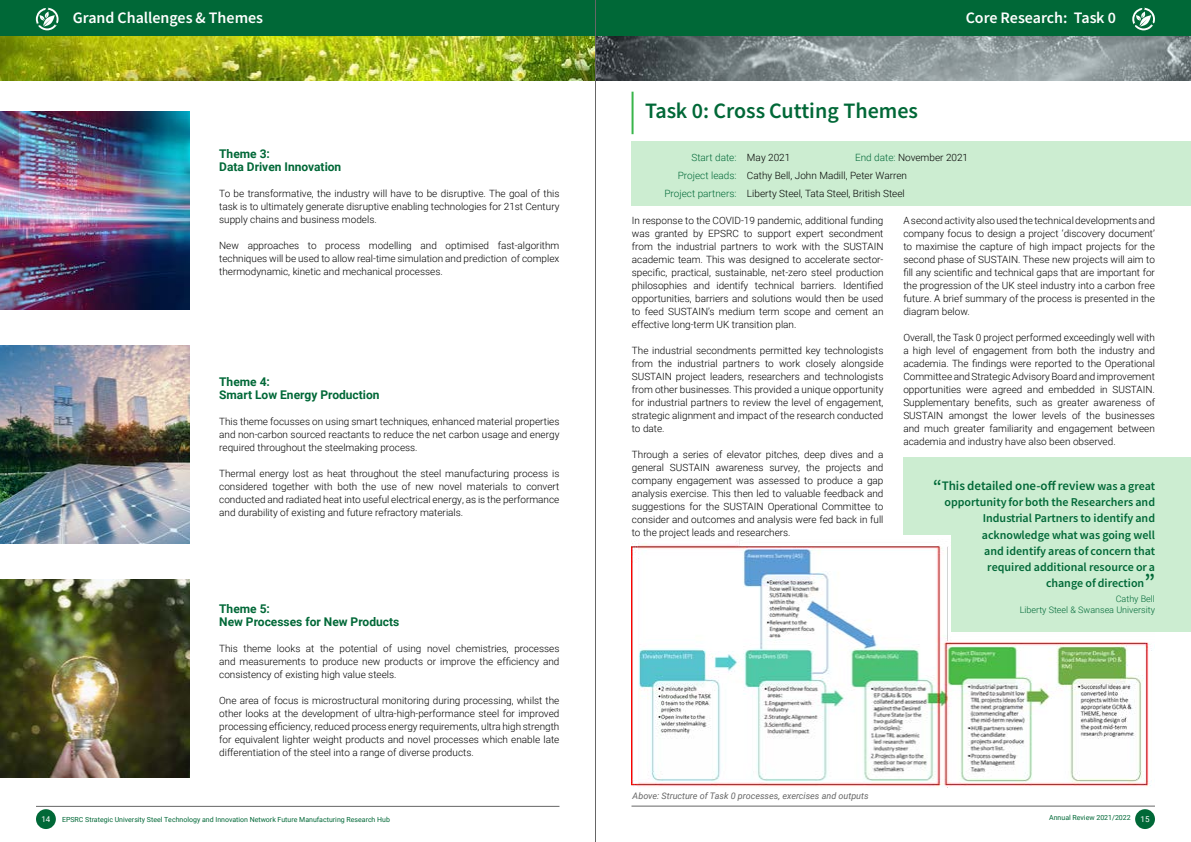
<style>
.page{position:relative;width:1191px;height:842px;background:#fff}
.page>*{position:absolute;margin:0;border:0;box-sizing:border-box;transform-origin:0 0}
.t1{font:22px "Source Sans Variable";color:#006837}
.t2{font:16px "Source Sans Variable";color:#fff}
.t3{font:13px "Source Sans Variable";color:#006837}
.t4{font:12px/16px "Source Sans Variable";color:#006837;text-align:right}
.t5{font:700 12px/13px "Roboto";color:#006837}
.t6{font:300 10px/13px "Roboto";color:#000;text-align:justify}
.t7{font:300 10px/18px "Roboto";color:#006837;text-align:right}
.t8{font:italic 9px "Roboto";color:#666}
.t9{font:300 9px/10.8px "Roboto";color:#006837;text-align:right}
.t10{font:8px "Roboto";color:#fff}
.t11{font:7px "Roboto";color:#006837}
.s1{color:#006837}
.s2{font-size:18px}
.s3{font-size:12px}
.s4{font-size:22px}
.s5{font-size:8px;color:#fff}
</style>
<div class="page">
<div style="left:596px;top:0;width:595px;height:36px;background:#006837"></div>
<div style="left:0;top:0;width:595px;height:36px;background:#006837"></div>
<div style="left:36px;top:809px;width:20px;height:20px;background:#006837;border-radius:50%"></div>
<hr style="left:36px;top:806px;width:523px;height:1px;background:#666">
<hr style="left:631px;top:806px;width:524px;height:1px;background:#666">
<div style="left:1135px;top:809px;width:20px;height:20px;background:#006837;border-radius:50%"></div>
<svg style="left:36px;top:8px;width:23px;height:22px"></svg>
<svg style="left:1132px;top:8px;width:23px;height:22px"></svg>
<img style="left:0;top:36px;width:1191px;height:44px">
<img style="left:0;top:345px;width:190px;height:199px">
<img style="left:0;top:579px;width:190px;height:198px">
<img style="left:0;top:111px;width:190px;height:199px">
<div style="left:631px;top:142px;width:560px;height:64px;background:#ccedd1"></div>
<hr style="left:631px;top:92px;width:2px;height:42px;background:#39b54a">
<img style="left:632px;top:539px;width:520px;height:248px">
<div style="left:951px;top:457px;width:240px;height:175px;background:#ccedd1"></div>
<div style="left:903px;top:457px;width:55px;height:77px;background:#ccedd1"></div>
<hr style="left:595px;top:0;width:1px;height:842px;background:#666">
<h2 class="t2" style="left:73px;top:8px;width:192px">Grand Challenges &amp; Themes</h2>
<p class="t5" style="left:219px;top:147px;width:124px">Theme 3:<br>Data Driven Innovation</p>
<p class="t6" style="left:219px;top:187px;width:342px">To be transformative, the industry will have to be disruptive. The goal of this task is to ultimately generate disruptive enabling technologies for 21st Century supply chains and business models.</p>
<p class="t6" style="left:219px;top:239px;width:342px">New approaches to process modelling and optimised fast-algorithm techniques will be used to allow real-time simulation and prediction of complex thermodynamic, kinetic and mechanical processes.</p>
<p class="t5" style="left:219px;top:374px;width:162px">Theme 4:<br>Smart Low Energy Production</p>
<p class="t6" style="left:219px;top:414px;width:342px">This theme focusses on using smart techniques, enhanced material properties and non-carbon sourced reactants to reduce the net carbon usage and energy required throughout the steelmaking process.</p>
<p class="t6" style="left:219px;top:466px;width:342px">Thermal energy lost as heat throughout the steel manufacturing process is considered together with both the use of new novel materials to convert conducted and radiated heat into useful electrical energy, as is the performance and durability of existing and future refractory materials.</p>
<p class="t5" style="left:219px;top:602px;width:182px">Theme 5:<br>New Processes for New Products</p>
<p class="t6" style="left:219px;top:642px;width:342px">This theme looks at the potential of using novel chemistries, processes and measurements to produce new products or improve the efficiency and consistency of existing high value steels.</p>
<p class="t6" style="left:219px;top:694px;width:342px">One area of focus is microstructural monitoring during processing, whilst the other looks at the development of ultra-high-performance steel for improved processing efficiency, reduced process energy requirements, ultra high strength for equivalent lighter weight products and novel processes which enable late differentiation of the steel into a range of diverse products.</p>
<h1 class="t1" style="left:645px;top:98px;width:274px">Task 0: Cross Cutting Themes</h1>
<h2 class="t2" style="left:965px;top:8px;width:152px">Core Research: Task 0</h2>
<p class="t7" style="left:664px;top:148px;width:74px">Start date:<br>Project leads:<br>Project partners:</p>
<p class="t6" style="left:747px;top:150px;width:45px">May 2021</p>
<p class="t6" style="left:747px;top:148px;width:223px;line-height:18px;text-align:left;text-indent:108px"><span class="s1">End date:</span> November 2021<br>Cathy Bell, John Madill, Peter Warren<br>Liberty Steel, Tata Steel, British Steel</p>
<p class="t6" style="left:632px;top:213px;width:253px">In response to the COVID-19 pandemic, additional funding was granted by EPSRC to support expert secondment from the industrial partners to work with the SUSTAIN academic team. This was designed to accelerate sector&shy;specific, practical, sustainable, net-zero steel production philosophies and identify technical barriers. Identified opportunities, barriers and solutions would then be used to feed SUSTAIN’s medium term scope and cement an effective long-term UK transition plan.</p>
<p class="t6" style="left:632px;top:343px;width:253px">The industrial secondments permitted key technologists from the industrial partners to work closely alongside SUSTAIN project leaders, researchers and technologists from other businesses. This provided a unique opportunity for industrial partners to review the level of engagement, strategic alignment and impact of the research conducted to date.</p>
<p class="t6" style="left:632px;top:447px;width:253px">Through a series of elevator pitches, deep dives and a general SUSTAIN awareness survey, the projects and company engagement was assessed to produce a gap analysis exercise. This then led to valuable feedback and suggestions for the SUSTAIN Operational Committee to consider and outcomes and analysis were fed back in full to the project leads and researchers.</p>
<p class="t6" style="left:903px;top:213px;width:253px">A second activity also used the technical developments and company focus to design a project ‘discovery document’ to maximise the capture of high impact projects for the second phase of SUSTAIN. These new projects will aim to fill any scientific and technical gaps that are important for the progression of the UK steel industry into a carbon free future. A brief summary of the process is presented in the diagram below.</p>
<p class="t6" style="left:903px;top:330px;width:253px">Overall, the Task 0 project performed exceedingly well with a high level of engagement from both the industry and academia. The findings were reported to the Operational Committee and Strategic Advisory Board and improvement opportunities were agreed and embedded in SUSTAIN.<br>Supplementary benefits, such as greater awareness of SUSTAIN amongst the lower levels of the businesses and much greater familiarity and engagement between academia and industry have also been observed.</p>
<h3 class="t3" style="left:933px;top:478px;width:223px"><span class="s2">“</span>This detailed one-off review <span class="s3">was a great</span></h3>
<p class="t4" style="left:944px;top:495px;width:212px">opportunity for both the Researchers and<br>Industrial Partners to identify and</p>
<p class="t4" style="left:982px;top:527px;width:175px">acknowledge what was going well and identify areas of concern that required additional resource or a change of direction<span class="s4">”</span></p>
<p class="t9" style="left:1019px;top:593px;width:137px">Cathy Bell<br>Liberty Steel &amp; Swansea University</p>
<p class="t8" style="left:632px;top:789px;width:237px">Above: Structure of Task 0 processes, exercises and outputs</p>
<p class="t10" style="left:41px;top:813px;width:10px">14</p>
<p class="t11" style="left:62px;top:814px;width:329px">EPSRC Strategic University Steel Technology and Innovation Network Future Manufacturing Research Hub</p>
<p class="t11" style="left:1049px;top:813px;width:102px">Annual Review 2021/2022 <span class="s5">15</span></p>
</div>
